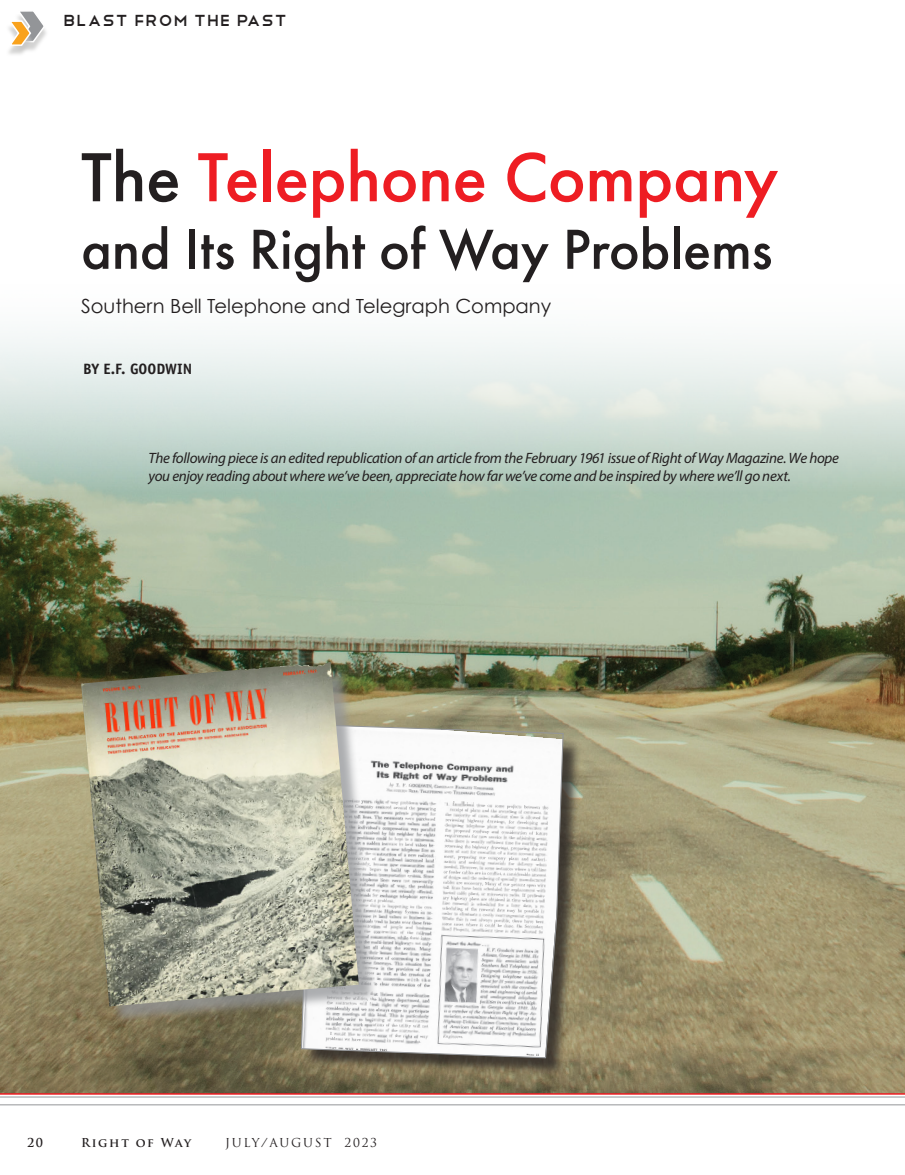
<style>
.page{position:relative;width:905px;height:1175px;background:#fff}
.page>*{position:absolute;margin:0;border:0;box-sizing:border-box;transform-origin:0 0}
.t1{font:500 72px "Futura PT";letter-spacing:-.01em;color:#ee1d23}
.t2{font:500 58.5px "Futura PT";letter-spacing:-.005em;color:#231f20}
.t3{font:21px "Telegrafico";letter-spacing:.025em;color:#231f20}
.t4{font:19.5px "Century Gothic";color:#231f20}
.t5{font:italic 15px/18px "Myriad Pro";letter-spacing:-.02em;color:#231f20}
.t6{font:700 15px "Officina Sans Std";color:#231f20}
.t7{font:12px "Trajan Pro";letter-spacing:.14em;color:#231f20}
.t8{font:700 12px "Trajan Pro";letter-spacing:.135em;color:#231f20}
.s1{color:#231f20}
</style>
<div class="page">
<img style="left:0;top:335px;width:904px;height:758px">
<div style="left:5px;top:24px;width:30px;height:32px;background:#c6c6c5;opacity:.75"></div>
<svg style="left:7px;top:11px;width:39px;height:36px"></svg>
<hr style="left:0;top:1104px;width:904px;height:1px;background:#939598">
<hr style="left:0;top:1096px;width:904px;height:1px;background:#939598">
<div style="left:303px;top:727px;width:279px;height:349px;background:#231f20;opacity:.75"></div>
<svg style="left:300px;top:723px;width:264px;height:335px"></svg>
<div style="left:84px;top:665px;width:293px;height:359px;background:#939598;opacity:.75"></div>
<img style="left:81px;top:662px;width:278px;height:344px">
<svg style="left:81px;top:683px;width:6px;height:2px"></svg>
<img style="left:131px;top:900px;width:25px;height:7px">
<hr style="left:0;top:1093px;width:904px;height:1px;background:#ee1d23">
<p class="t3" style="left:63px;top:7px;width:225px">blast from the past</p>
<p class="t1" style="left:81px;top:134px;width:699px"><span class="s1">The</span> Telephone Company</p>
<p class="t2" style="left:81px;top:214px;width:693px">and Its Right of Way Problems</p>
<p class="t4" style="left:81px;top:294px;width:472px">Southern Bell Telephone and Telegraph Company</p>
<p class="t6" style="left:83px;top:359px;width:111px">BY E.F. GOODWIN</p>
<p class="t5" style="left:148px;top:448px;width:692px">The following piece is an edited republication of an article from the February 1961 issue of Right of Way Magazine. We hope you enjoy reading about where we’ve been, appreciate how far we’ve come and be inspired by where we’ll go next.</p>
<p class="t8" style="left:27px;top:1135px;width:18px">20</p>
<p class="t8" style="left:81px;top:1135px;width:112px">Right of Way</p>
<p class="t7" style="left:225px;top:1135px;width:153px">JULY/AUGUST 2023</p>
</div>
